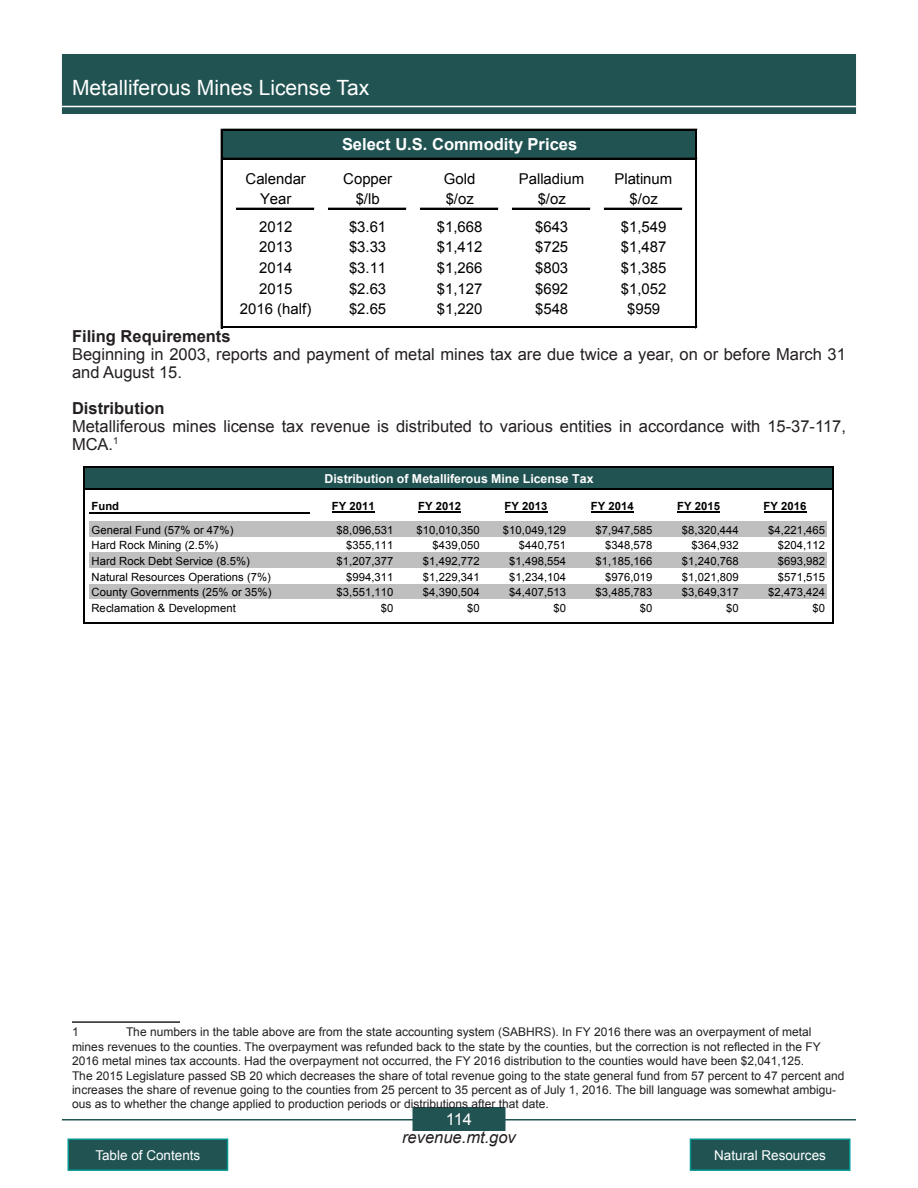
<style>
.page{position:relative;width:918px;height:1188px;background:#fff}
.page>*{position:absolute;margin:0;border:0;box-sizing:border-box;transform-origin:0 0}
.t1{font:21px "Arial";color:#fff}
.t2{font:16.5px/18px "Arial";color:#231f20}
.t3{font:700 16.5px "Arial";color:#231f20}
.t4{font:700 16.5px "Arial";color:#fff}
.t5{font:italic 16.5px "Arial";color:#231f20}
.t6{font:16.5px "Arial";color:#fff}
.t7{font:15px "Arial";color:#000}
.t8{font:13.5px "Arial";color:#fff}
.t9{font:700 12.3px "Arial";color:#fff}
.t10{font:12px/14.4px "Arial";color:#231f20}
.t11{font:11.25px "Arial";letter-spacing:.005em;color:#000}
.t12{font:700 11.25px "Arial";letter-spacing:.005em;color:#000}
</style>
<div class="page">
<hr style="left:62px;top:1119px;width:794px;height:1px;background:#215352">
<div style="left:413px;top:1108px;width:92px;height:22px;background:#215352"></div>
<div style="left:412px;top:1107px;width:94px;height:24px;border:2px solid #215352"></div>
<div style="left:62px;top:54px;width:794px;height:60px;background:#215352"></div>
<hr style="left:62px;top:106px;width:794px;height:1px;background:#fff">
<div style="left:68px;top:1139px;width:160px;height:31px;background:#215352"></div>
<div style="left:68px;top:1139px;width:160px;height:32px;border:2px solid #00958f"></div>
<div style="left:690px;top:1139px;width:160px;height:31px;background:#215352"></div>
<div style="left:690px;top:1139px;width:160px;height:32px;border:2px solid #00958f"></div>
<hr style="left:72px;top:1021px;width:108px;height:2px;background:#231f20">
<div style="left:222px;top:130px;width:474px;height:29px;background:#215352"></div>
<hr style="left:236px;top:208px;width:78px;height:2px;background:#000">
<hr style="left:328px;top:208px;width:78px;height:2px;background:#000">
<hr style="left:420px;top:208px;width:78px;height:2px;background:#000">
<hr style="left:512px;top:208px;width:78px;height:2px;background:#000">
<hr style="left:221px;top:129px;width:1px;height:199px;background:#000">
<hr style="left:695px;top:131px;width:1px;height:197px;background:#000">
<hr style="left:696px;top:131px;width:1px;height:197px;background:#000">
<hr style="left:222px;top:129px;width:475px;height:2px;background:#000">
<hr style="left:222px;top:158px;width:475px;height:1px;background:#000">
<hr style="left:604px;top:208px;width:78px;height:2px;background:#000">
<hr style="left:222px;top:327px;width:475px;height:1px;background:#000">
<div style="left:85px;top:468px;width:748px;height:21px;background:#215352"></div>
<div style="left:89px;top:521px;width:739px;height:16px;background:#bfbfbf"></div>
<div style="left:89px;top:552px;width:739px;height:16px;background:#bfbfbf"></div>
<div style="left:89px;top:584px;width:739px;height:16px;background:#bfbfbf"></div>
<div style="left:85px;top:599px;width:748px;height:24px;background:#fff"></div>
<hr style="left:332px;top:511px;width:43px;height:1px;background:#000">
<hr style="left:418px;top:511px;width:43px;height:1px;background:#000">
<hr style="left:505px;top:511px;width:43px;height:1px;background:#000">
<hr style="left:591px;top:511px;width:43px;height:1px;background:#000">
<hr style="left:677px;top:511px;width:43px;height:1px;background:#000">
<hr style="left:764px;top:511px;width:43px;height:1px;background:#000">
<hr style="left:84px;top:467px;width:1px;height:157px;background:#000">
<hr style="left:832px;top:468px;width:1px;height:156px;background:#000">
<hr style="left:85px;top:467px;width:748px;height:1px;background:#000">
<hr style="left:85px;top:489px;width:748px;height:1px;background:#000">
<hr style="left:89px;top:512px;width:221px;height:1px;background:#000">
<hr style="left:85px;top:623px;width:748px;height:1px;background:#000">
<h1 class="t1" style="left:72px;top:74px;width:299px">Metalliferous Mines License Tax</h1>
<h2 class="t4" style="left:342px;top:133px;width:237px">Select U.S. Commodity Prices</h2>
<p class="t7" style="left:246px;top:169px;width:62px">Calendar</p>
<p class="t7" style="left:343px;top:169px;width:50px">Copper</p>
<p class="t7" style="left:444px;top:169px;width:33px">Gold</p>
<p class="t7" style="left:519px;top:169px;width:67px">Palladium</p>
<p class="t7" style="left:615px;top:169px;width:59px">Platinum</p>
<p class="t7" style="left:260px;top:189px;width:33px">Year</p>
<p class="t7" style="left:356px;top:189px;width:25px">$/lb</p>
<p class="t7" style="left:446px;top:189px;width:30px">$/oz</p>
<p class="t7" style="left:538px;top:189px;width:30px">$/oz</p>
<p class="t7" style="left:630px;top:189px;width:30px">$/oz</p>
<p class="t7" style="left:259px;top:217px;width:35px">2012</p>
<p class="t7" style="left:349px;top:217px;width:39px">$3.61</p>
<p class="t7" style="left:437px;top:217px;width:47px">$1,668</p>
<p class="t7" style="left:535px;top:217px;width:35px">$643</p>
<p class="t7" style="left:621px;top:217px;width:47px">$1,549</p>
<p class="t7" style="left:259px;top:237px;width:35px">2013</p>
<p class="t7" style="left:349px;top:237px;width:39px">$3.33</p>
<p class="t7" style="left:437px;top:237px;width:47px">$1,412</p>
<p class="t7" style="left:535px;top:237px;width:35px">$725</p>
<p class="t7" style="left:621px;top:237px;width:47px">$1,487</p>
<p class="t7" style="left:259px;top:258px;width:35px">2014</p>
<p class="t7" style="left:349px;top:258px;width:39px">$3.11</p>
<p class="t7" style="left:437px;top:258px;width:47px">$1,266</p>
<p class="t7" style="left:535px;top:258px;width:35px">$803</p>
<p class="t7" style="left:621px;top:258px;width:47px">$1,385</p>
<p class="t7" style="left:259px;top:279px;width:35px">2015</p>
<p class="t7" style="left:349px;top:279px;width:39px">$2.63</p>
<p class="t7" style="left:437px;top:279px;width:47px">$1,127</p>
<p class="t7" style="left:535px;top:279px;width:35px">$692</p>
<p class="t7" style="left:621px;top:279px;width:47px">$1,052</p>
<p class="t7" style="left:240px;top:299px;width:73px">2016 (half)</p>
<p class="t7" style="left:349px;top:299px;width:39px">$2.65</p>
<p class="t7" style="left:437px;top:299px;width:47px">$1,220</p>
<p class="t7" style="left:535px;top:299px;width:35px">$548</p>
<p class="t7" style="left:627px;top:299px;width:35px">$959</p>
<h2 class="t3" style="left:72px;top:325px;width:160px">Filing Requirements</h2>
<h2 class="t2" style="left:72px;top:345px;width:775px">Beginning in 2003, reports and payment of metal mines tax are due twice a year, on or before March 31 and August 15.</h2>
<h2 class="t3" style="left:72px;top:397px;width:94px">Distribution</h2>
<h2 class="t2" style="left:72px;top:417px;width:775px">Metalliferous mines license tax revenue is distributed to various entities in accordance with 15-37-117,<br>MCA.<sup>1</sup></h2>
<p class="t9" style="left:325px;top:470px;width:271px">Distribution of Metalliferous Mine License Tax</p>
<p class="t12" style="left:92px;top:498px;width:29px">Fund</p>
<p class="t12" style="left:332px;top:498px;width:44px">FY 2011</p>
<p class="t12" style="left:418px;top:498px;width:44px">FY 2012</p>
<p class="t12" style="left:505px;top:498px;width:44px">FY 2013</p>
<p class="t12" style="left:591px;top:498px;width:44px">FY 2014</p>
<p class="t12" style="left:677px;top:498px;width:44px">FY 2015</p>
<p class="t12" style="left:764px;top:498px;width:44px">FY 2016</p>
<p class="t11" style="left:92px;top:522px;width:143px">General Fund (57% or 47%)</p>
<p class="t11" style="left:337px;top:522px;width:58px">$8,096,531</p>
<p class="t11" style="left:417px;top:522px;width:65px">$10,010,350</p>
<p class="t11" style="left:503px;top:522px;width:65px">$10,049,129</p>
<p class="t11" style="left:596px;top:522px;width:58px">$7,947,585</p>
<p class="t11" style="left:682px;top:522px;width:58px">$8,320,444</p>
<p class="t11" style="left:768px;top:522px;width:58px">$4,221,465</p>
<p class="t11" style="left:92px;top:538px;width:128px">Hard Rock Mining (2.5%)</p>
<p class="t11" style="left:346px;top:538px;width:49px">$355,111</p>
<p class="t11" style="left:432px;top:538px;width:49px">$439,050</p>
<p class="t11" style="left:519px;top:538px;width:49px">$440,751</p>
<p class="t11" style="left:605px;top:538px;width:49px">$348,578</p>
<p class="t11" style="left:691px;top:538px;width:49px">$364,932</p>
<p class="t11" style="left:778px;top:538px;width:49px">$204,112</p>
<p class="t11" style="left:92px;top:554px;width:160px">Hard Rock Debt Service (8.5%)</p>
<p class="t11" style="left:337px;top:554px;width:58px">$1,207,377</p>
<p class="t11" style="left:423px;top:554px;width:58px">$1,492,772</p>
<p class="t11" style="left:509px;top:554px;width:58px">$1,498,554</p>
<p class="t11" style="left:596px;top:554px;width:58px">$1,185,166</p>
<p class="t11" style="left:682px;top:554px;width:58px">$1,240,768</p>
<p class="t11" style="left:778px;top:554px;width:49px">$693,982</p>
<p class="t11" style="left:92px;top:569px;width:181px">Natural Resources Operations (7%)</p>
<p class="t11" style="left:346px;top:569px;width:49px">$994,311</p>
<p class="t11" style="left:423px;top:569px;width:58px">$1,229,341</p>
<p class="t11" style="left:509px;top:569px;width:58px">$1,234,104</p>
<p class="t11" style="left:605px;top:569px;width:49px">$976,019</p>
<p class="t11" style="left:682px;top:569px;width:58px">$1,021,809</p>
<p class="t11" style="left:778px;top:569px;width:49px">$571,515</p>
<p class="t11" style="left:92px;top:585px;width:181px">County Governments (25% or 35%)</p>
<p class="t11" style="left:336px;top:585px;width:58px">$3,551,110</p>
<p class="t11" style="left:423px;top:585px;width:58px">$4,390,504</p>
<p class="t11" style="left:509px;top:585px;width:58px">$4,407,513</p>
<p class="t11" style="left:595px;top:585px;width:58px">$3,485,783</p>
<p class="t11" style="left:682px;top:585px;width:58px">$3,649,317</p>
<p class="t11" style="left:768px;top:585px;width:58px">$2,473,424</p>
<p class="t11" style="left:92px;top:601px;width:146px">Reclamation &amp; Development</p>
<p class="t11" style="left:381px;top:601px;width:14px">$0</p>
<p class="t11" style="left:467px;top:601px;width:14px">$0</p>
<p class="t11" style="left:554px;top:601px;width:14px">$0</p>
<p class="t11" style="left:640px;top:601px;width:14px">$0</p>
<p class="t11" style="left:726px;top:601px;width:14px">$0</p>
<p class="t11" style="left:813px;top:601px;width:14px">$0</p>
<p class="t10" style="left:72px;top:1025px;width:774px;text-indent:54px">The numbers in the table above are from the state accounting system (SABHRS). In FY 2016 there was an overpayment of metal mines revenues to the counties. The overpayment was refunded back to the state by the counties, but the correction is not reflected in the FY 2016 metal mines tax accounts. Had the overpayment not occurred, the FY 2016 distribution to the counties would have been $2,041,125.<br>The 2015 Legislature passed SB 20 which decreases the share of total revenue going to the state general fund from 57 percent to 47 percent and increases the share of revenue going to the counties from 25 percent to 35 percent as of July 1, 2016. The bill language was somewhat ambigu&shy;ous as to whether the change applied to production periods or distributions after that date.</p>
<p class="t10" style="left:72px;top:1025px;width:8px">1</p>
<h2 class="t6" style="left:446px;top:1108px;width:28px">114</h2>
<h2 class="t5" style="left:402px;top:1127px;width:115px">revenue.mt.gov</h2>
<p class="t8" style="left:95px;top:1146px;width:107px">Table of Contents</p>
<p class="t8" style="left:714px;top:1146px;width:113px">Natural Resources</p>
</div>
